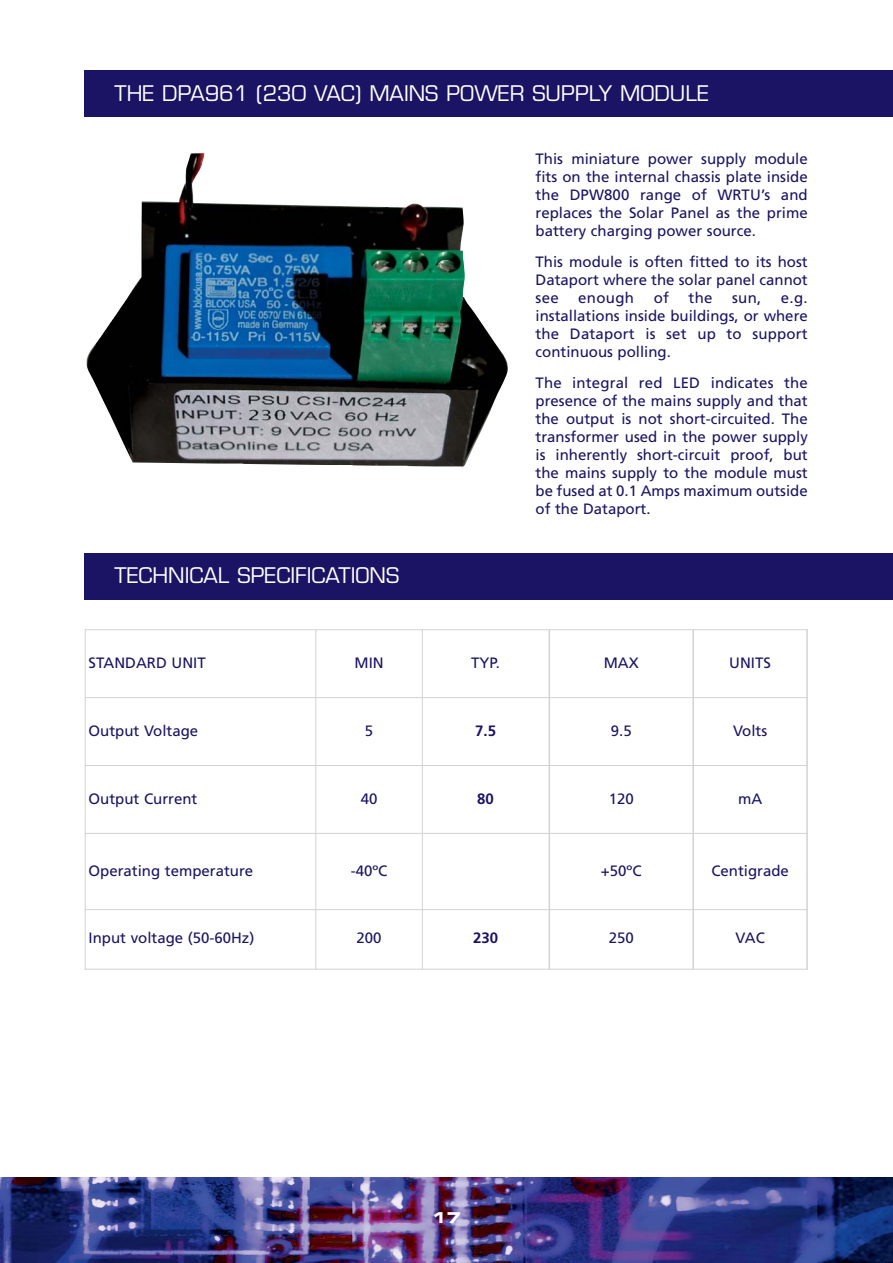
<style>
.page{position:relative;width:893px;height:1263px;background:#fff}
.page>*{position:absolute;margin:0;border:0;box-sizing:border-box;transform-origin:0 0}
.t1{font:21px "Eurostile LT";color:#fff}
.t2{font:15px/18px "Frutiger";color:#1b1464;text-align:justify}
.t3{font:700 15px "Frutiger LT";color:#1b1464}
.t4{font:15px "Eurostile LT Bold Extended Two";color:#fff}
</style>
<div class="page">
<img style="left:0;top:1178px;width:893px;height:85px">
<div style="left:85px;top:70px;width:808px;height:47px;background:#1b1464"></div>
<div style="left:85px;top:553px;width:808px;height:47px;background:#1b1464"></div>
<img style="left:87px;top:153px;width:421px;height:314px">
<hr style="left:85px;top:629px;width:1px;height:341px;background:#d1d3d4">
<hr style="left:315px;top:629px;width:1px;height:341px;background:#d1d3d4">
<hr style="left:422px;top:629px;width:1px;height:341px;background:#d1d3d4">
<hr style="left:548px;top:629px;width:2px;height:341px;background:#d1d3d4">
<hr style="left:692px;top:629px;width:2px;height:341px;background:#d1d3d4">
<hr style="left:806px;top:629px;width:2px;height:341px;background:#d1d3d4">
<hr style="left:85px;top:629px;width:723px;height:1px;background:#d1d3d4">
<hr style="left:85px;top:697px;width:723px;height:1px;background:#d1d3d4">
<hr style="left:85px;top:765px;width:723px;height:1px;background:#d1d3d4">
<hr style="left:85px;top:833px;width:723px;height:1px;background:#d1d3d4">
<hr style="left:85px;top:909px;width:723px;height:1px;background:#d1d3d4">
<hr style="left:85px;top:969px;width:723px;height:1px;background:#d1d3d4">
<h1 class="t1" style="left:115px;top:85px;width:596px">THE DPA961 (230 VAC) MAINS POWER SUPPLY MODULE</h1>
<h1 class="t1" style="left:115px;top:567px;width:286px">TECHNICAL SPECIFICATIONS</h1>
<p class="t2" style="left:535px;top:151px;width:274px">This miniature power supply module fits on the internal chassis plate inside the DPW800 range of WRTU’s and replaces the Solar Panel as the prime battery charging power source.</p>
<p class="t2" style="left:535px;top:254px;width:274px">This module is often fitted to its host Dataport where the solar panel cannot see</p>
<p class="t2" style="left:578px;top:290px;width:57px">enough</p>
<p class="t2" style="left:654px;top:290px;width:17px">of</p>
<p class="t2" style="left:688px;top:290px;width:26px">the</p>
<p class="t2" style="left:732px;top:290px;width:31px">sun,</p>
<p class="t2" style="left:535px;top:290px;width:274px;text-indent:245px">e.g. installations inside buildings, or where the Dataport is set up to support continuous polling.</p>
<p class="t2" style="left:535px;top:375px;width:274px">The integral red LED indicates the presence of the mains supply and that the output is not short-circuited. The transformer used in the power supply is inherently short-circuit proof, but the mains supply to the module must be fused at 0.1 Amps maximum outside of the Dataport.</p>
<p class="t2" style="left:89px;top:655px;width:119px">STANDARD UNIT</p>
<p class="t2" style="left:354px;top:655px;width:31px">MIN</p>
<p class="t2" style="left:471px;top:655px;width:30px">TYP.</p>
<p class="t2" style="left:604px;top:655px;width:36px">MAX</p>
<p class="t2" style="left:729px;top:655px;width:43px">UNITS</p>
<p class="t2" style="left:89px;top:723px;width:111px">Output Voltage</p>
<p class="t2" style="left:365px;top:723px;width:10px">5</p>
<p class="t3" style="left:475px;top:724px;width:22px">7.5</p>
<p class="t2" style="left:611px;top:723px;width:22px">9.5</p>
<p class="t2" style="left:733px;top:723px;width:36px">Volts</p>
<p class="t2" style="left:89px;top:790px;width:110px">Output Current</p>
<p class="t2" style="left:361px;top:790px;width:18px">40</p>
<p class="t3" style="left:477px;top:792px;width:18px">80</p>
<p class="t2" style="left:609px;top:790px;width:27px">120</p>
<p class="t2" style="left:738px;top:790px;width:26px">mA</p>
<p class="t2" style="left:89px;top:863px;width:166px">Operating temperature</p>
<p class="t2" style="left:351px;top:863px;width:38px">-40ºC</p>
<p class="t2" style="left:601px;top:863px;width:42px">+50ºC</p>
<p class="t2" style="left:711px;top:863px;width:79px">Centigrade</p>
<p class="t2" style="left:89px;top:930px;width:167px">Input voltage (50-60Hz)</p>
<p class="t2" style="left:357px;top:930px;width:27px">200</p>
<p class="t3" style="left:473px;top:932px;width:27px">230</p>
<p class="t2" style="left:609px;top:930px;width:27px">250</p>
<p class="t2" style="left:735px;top:930px;width:31px">VAC</p>
<p class="t4" style="left:431px;top:1211px;width:31px">17</p>
</div>
